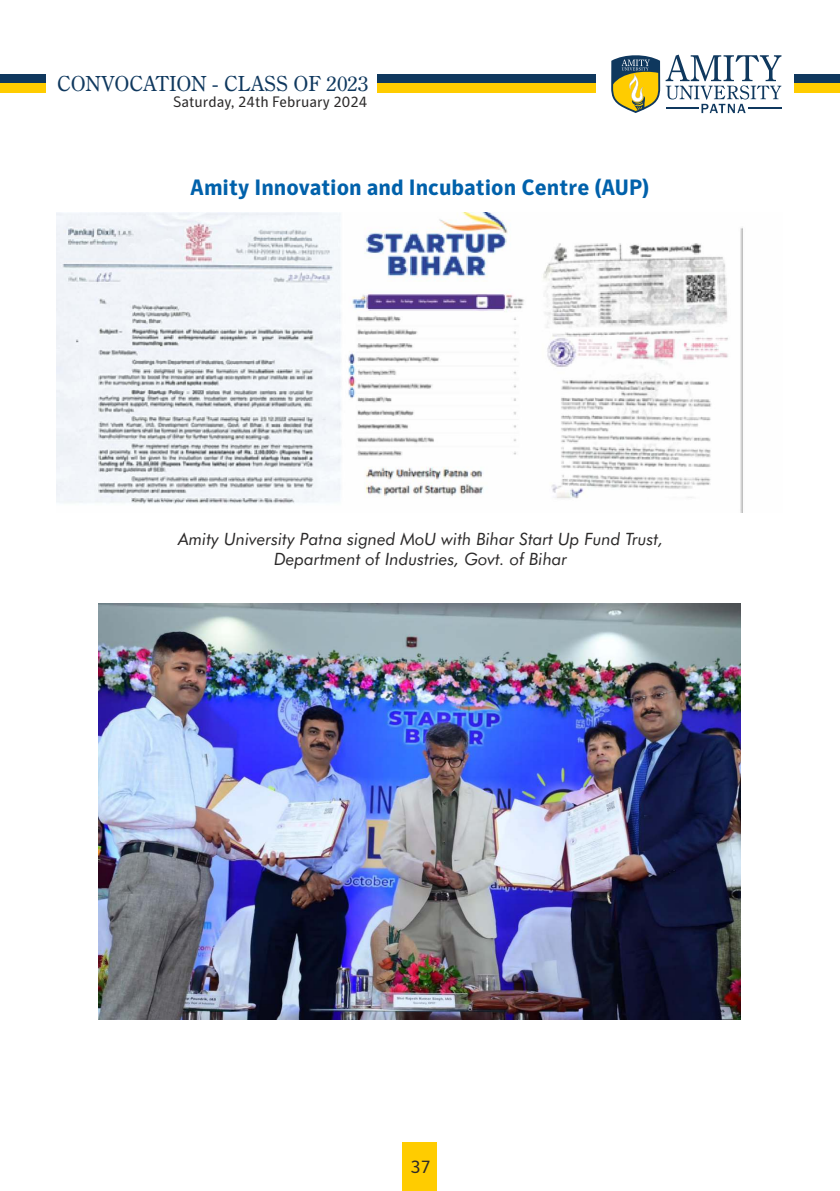
<style>
.page{position:relative;width:840px;height:1191px;background:#fff}
.page>*{position:absolute;margin:0;border:0;box-sizing:border-box;transform-origin:0 0}
.t1{font:700 22px "Symantec Sans";color:#0061ab}
.t2{font:20.8px "Century Oldstyle BT";color:#0f385e}
.t3{font:18px "Symantec Sans";color:#2b2929}
.t4{font:italic 17px/20.4px "Futura BT";color:#2b2929;text-align:center}
.t5{font:15px "Symantec Sans";color:#2b2929}
</style>
<div class="page">
<img style="left:0;top:54px;width:839px;height:1137px">
<p class="t2" style="left:57px;top:75px;width:313px">CONVOCATION - CLASS OF 2023</p>
<p class="t5" style="left:173px;top:96px;width:195px">Saturday, 24th February 2024</p>
<p class="t1" style="left:190px;top:180px;width:460px">Amity Innovation and Incubation Centre (AUP)</p>
<p class="t4" style="left:178px;top:530px;width:486px">Amity University Patna signed MoU with Bihar Start Up Fund Trust,<br>Department of Industries, Govt. of Bihar</p>
<p class="t3" style="left:410px;top:1160px;width:22px">37</p>
</div>
